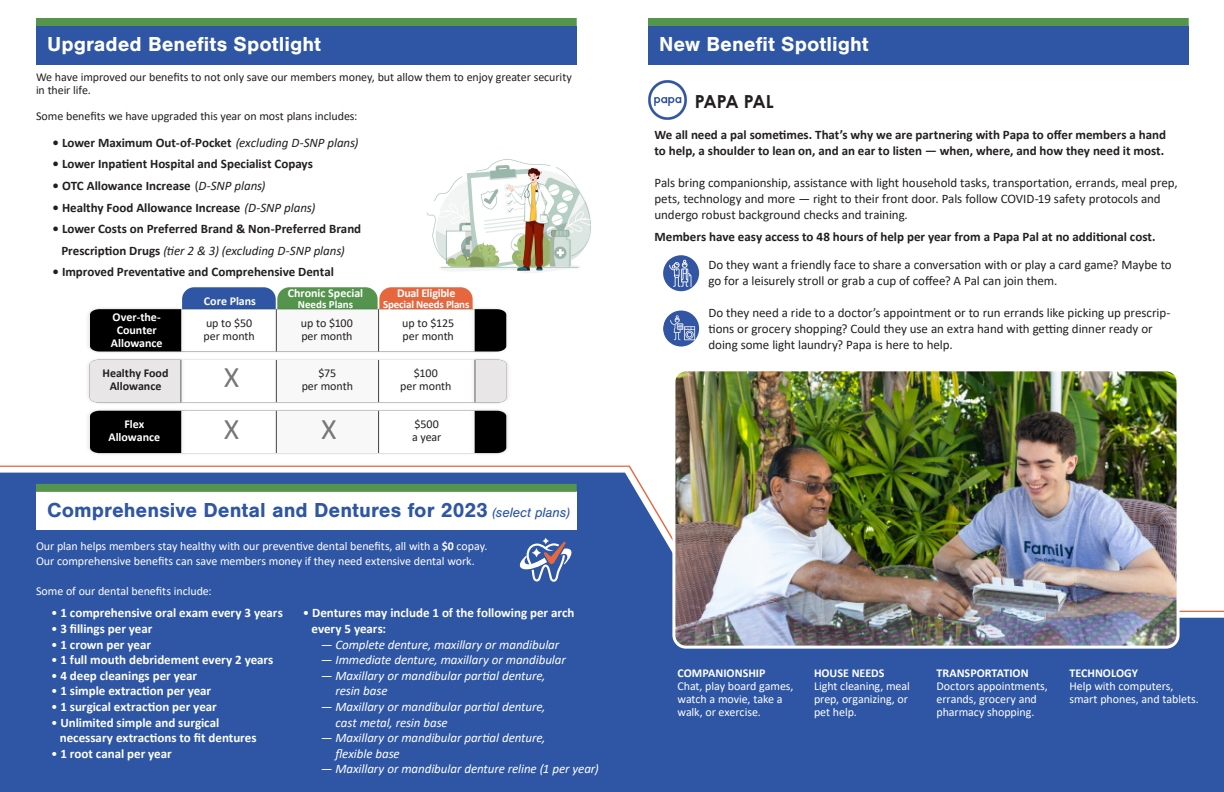
<style>
.page{position:relative;width:1224px;height:792px;background:#fff}
.page>*{position:absolute;margin:0;border:0;box-sizing:border-box;transform-origin:0 0}
.t1{font:30px "Calibri";color:#77777a}
.t2{font:700 21px "Nimbus San";color:#2e56a4}
.t3{font:700 21px "Nimbus San";color:#fff}
.t4{font:700 18px "Century Gothic Pro";letter-spacing:-.08em;color:#231f20}
.t5{font:13px/16px "Calibri";letter-spacing:-.005em;color:#231f20}
.t6{font:700 13px/16px "Calibri";letter-spacing:-.005em;color:#231f20}
.t7{font:700 13px "Calibri";letter-spacing:-.005em;color:#fff}
.t8{font:italic 13px "Calibri";letter-spacing:-.005em;color:#fff}
.t9{font:italic 13px "Calibri";letter-spacing:-.005em;color:#231f20}
.t10{font:12px/13px "Calibri";letter-spacing:-.005em;color:#fff}
.t11{font:12px/13px "Calibri";letter-spacing:-.005em;color:#231f20}
.t12{font:700 12px "Calibri";color:#fff}
.t13{font:700 12px "Calibri";color:#231f20}
.t14{font:700 12px "Calibri";letter-spacing:-.025em;color:#fff}
.t15{font:700 11px "Calibri";letter-spacing:-.015em;color:#fff}
.s1{font-weight:400;font-style:italic}
.s2{font-weight:400}
.s3{font-weight:700;font-style:normal}
.s4{font-weight:400;font-style:italic;font-size:14px}
.s5{font-weight:700}
</style>
<div class="page">
<svg style="left:0;top:466px;width:634px;height:7px"></svg>
<div style="left:0;top:473px;width:1224px;height:319px;background:#2e56a4"></div>
<img style="left:427px;top:159px;width:164px;height:114px">
<div style="left:36px;top:26px;width:541px;height:38px;background:#2e56a4"></div>
<div style="left:36px;top:18px;width:541px;height:8px;background:#54944d"></div>
<div style="left:36px;top:492px;width:541px;height:38px;background:#fff"></div>
<div style="left:36px;top:484px;width:541px;height:8px;background:#54944d"></div>
<div style="left:648px;top:26px;width:541px;height:38px;background:#2e56a4"></div>
<div style="left:648px;top:18px;width:541px;height:8px;background:#54944d"></div>
<img style="left:648px;top:80px;width:39px;height:39px">
<img style="left:663px;top:255px;width:36px;height:36px;border-radius:18px">
<img style="left:663px;top:311px;width:36px;height:36px;border-radius:18px">
<svg style="left:519px;top:538px;width:54px;height:44px"></svg>
<img style="left:674px;top:372px;width:504px;height:275px">
<div style="left:672px;top:368px;width:508px;height:281px;border:3px solid #fff;border-radius:12px"></div>
<svg style="left:182px;top:287px;width:291px;height:16px;background:#807b6f"></svg>
<img style="left:88px;top:303px;width:421px;height:151px">
<p class="t3" style="left:47px;top:33px;width:275px">Upgraded Benefits Spotlight</p>
<p class="t11" style="left:36px;top:70px;width:538px">We have improved our benefits to not only save our members money, but allow them to enjoy greater security in their life.</p>
<p class="t11" style="left:36px;top:109px;width:323px">Some benefits we have upgraded this year on most plans includes:</p>
<p class="t6" style="left:53px;top:134px;width:307px">• Lower Maximum Out-of-Pocket <span class="s1">(excluding D-SNP plans)</span></p>
<p class="t6" style="left:53px;top:156px;width:262px">• Lower Inpatient Hospital and Specialist Copays</p>
<p class="t6" style="left:53px;top:177px;width:215px">• OTC Allowance Increase <span class="s2">(</span><span class="s1">D-SNP plans)</span></p>
<p class="t6" style="left:53px;top:199px;width:264px">• Healthy Food Allowance Increase <span class="s1">(D-SNP plans)</span></p>
<p class="t6" style="left:53px;top:221px;width:310px">• Lower Costs on Preferred Brand &amp; Non-Preferred Brand</p>
<p class="t9" style="left:61px;top:241px;width:285px"><span class="s3">Prescription Drugs</span> (tier 2 &amp; 3) (excluding D-SNP plans)</p>
<p class="t6" style="left:53px;top:264px;width:283px">• Improved Preventative and Comprehensive Dental</p>
<p class="t12" style="left:204px;top:292px;width:54px">Core Plans</p>
<p class="t12" style="left:288px;top:284px;width:77px">Chronic Special</p>
<p class="t15" style="left:298px;top:296px;width:57px">Needs Plans</p>
<p class="t14" style="left:397px;top:284px;width:60px">Dual Eligible</p>
<p class="t15" style="left:383px;top:296px;width:88px">Special Needs Plans</p>
<p class="t12" style="left:113px;top:309px;width:50px">Over-the-</p>
<p class="t12" style="left:117px;top:322px;width:41px">Counter</p>
<p class="t12" style="left:111px;top:335px;width:53px">Allowance</p>
<p class="t11" style="left:206px;top:316px;width:48px">up to $50</p>
<p class="t11" style="left:204px;top:329px;width:53px">per month</p>
<p class="t11" style="left:301px;top:316px;width:54px">up to $100</p>
<p class="t11" style="left:301px;top:329px;width:53px">per month</p>
<p class="t11" style="left:402px;top:316px;width:53px">up to $125</p>
<p class="t11" style="left:403px;top:329px;width:53px">per month</p>
<p class="t13" style="left:103px;top:365px;width:68px">Healthy Food</p>
<p class="t13" style="left:110px;top:378px;width:53px">Allowance</p>
<p class="t1" style="left:224px;top:356px;width:17px">X</p>
<p class="t11" style="left:318px;top:366px;width:19px">$75</p>
<p class="t11" style="left:302px;top:379px;width:53px">per month</p>
<p class="t11" style="left:414px;top:366px;width:25px">$100</p>
<p class="t11" style="left:400px;top:379px;width:53px">per month</p>
<p class="t12" style="left:124px;top:416px;width:21px">Flex</p>
<p class="t12" style="left:108px;top:429px;width:53px">Allowance</p>
<p class="t1" style="left:224px;top:409px;width:17px">X</p>
<p class="t1" style="left:321px;top:409px;width:17px">X</p>
<p class="t11" style="left:415px;top:417px;width:26px">$500</p>
<p class="t11" style="left:412px;top:430px;width:31px">a year</p>
<p class="t2" style="left:47px;top:499px;width:525px">Comprehensive Dental and Dentures for 2023 <span class="s4">(select plans)</span></p>
<p class="t10" style="left:36px;top:540px;width:453px">Our plan helps members stay healthy with our preventive dental benefits, all with a <span class="s5">$0</span> copay.</p>
<p class="t10" style="left:36px;top:555px;width:440px">Our comprehensive benefits can save members money if they need extensive dental work.</p>
<p class="t10" style="left:36px;top:585px;width:177px">Some of our dental benefits include:</p>
<p class="t7" style="left:51px;top:604px;width:233px"><span class="s2">•</span> 1 comprehensive oral exam every 3 years</p>
<p class="t7" style="left:51px;top:620px;width:103px"><span class="s2">•</span> 3 fillings per year</p>
<p class="t7" style="left:51px;top:635px;width:102px"><span class="s2">•</span> 1 crown per year</p>
<p class="t7" style="left:51px;top:651px;width:224px"><span class="s2">•</span> 1 full mouth debridement every 2 years</p>
<p class="t7" style="left:51px;top:666px;width:148px"><span class="s2">•</span> 4 deep cleanings per year</p>
<p class="t7" style="left:51px;top:682px;width:162px"><span class="s2">•</span> 1 simple extraction per year</p>
<p class="t7" style="left:51px;top:698px;width:167px"><span class="s2">•</span> 1 surgical extraction per year</p>
<p class="t7" style="left:51px;top:713px;width:170px"><span class="s2">•</span> Unlimited simple and surgical</p>
<p class="t7" style="left:60px;top:729px;width:198px">necessary extractions to fit dentures</p>
<p class="t7" style="left:51px;top:744px;width:122px"><span class="s2">•</span> 1 root canal per year</p>
<p class="t7" style="left:303px;top:604px;width:273px"><span class="s2">•</span> Dentures may include 1 of the following per arch</p>
<p class="t7" style="left:312px;top:619px;width:76px">every 5 years:</p>
<p class="t8" style="left:321px;top:635px;width:240px">— Complete denture, maxillary or mandibular</p>
<p class="t8" style="left:321px;top:651px;width:247px">— Immediate denture, maxillary or mandibular</p>
<p class="t8" style="left:321px;top:666px;width:226px">— Maxillary or mandibular partial denture,</p>
<p class="t8" style="left:335px;top:682px;width:54px">resin base</p>
<p class="t8" style="left:321px;top:698px;width:226px">— Maxillary or mandibular partial denture,</p>
<p class="t8" style="left:335px;top:713px;width:114px">cast metal, resin base</p>
<p class="t8" style="left:321px;top:729px;width:226px">— Maxillary or mandibular partial denture,</p>
<p class="t8" style="left:335px;top:744px;width:66px">flexible base</p>
<p class="t8" style="left:321px;top:760px;width:280px">— Maxillary or mandibular denture reline (1 per year)</p>
<p class="t3" style="left:659px;top:33px;width:211px">New Benefit Spotlight</p>
<p class="t4" style="left:695px;top:90px;width:80px">PAPA PAL</p>
<p class="t6" style="left:654px;top:126px;width:513px">We all need a pal sometimes. That’s why we are partnering with Papa to offer members a hand to help, a shoulder to lean on, and an ear to listen — when, where, and how they need it most.</p>
<p class="t5" style="left:654px;top:174px;width:525px">Pals bring companionship, assistance with light household tasks, transportation, errands, meal prep, pets, technology and more — right to their front door. Pals follow COVID-19 safety protocols and undergo robust background checks and training.</p>
<p class="t6" style="left:654px;top:228px;width:503px">Members have easy access to 48 hours of help per year from a Papa Pal at no additional cost.</p>
<p class="t5" style="left:708px;top:256px;width:465px">Do they want a friendly face to share a conversation with or play a card game? Maybe to go for a leisurely stroll or grab a cup of coffee? A Pal can join them.</p>
<p class="t5" style="left:708px;top:304px;width:463px">Do they need a ride to a doctor’s appointment or to run errands like picking up prescrip&shy;tions or grocery shopping? Could they use an extra hand with getting dinner ready or doing some light laundry? Papa is here to help.</p>
<p class="t12" style="left:678px;top:664px;width:90px">COMPANIONSHIP</p>
<p class="t10" style="left:678px;top:679px;width:118px">Chat, play board games, watch a movie, take a walk, or exercise.</p>
<p class="t12" style="left:814px;top:664px;width:72px">HOUSE NEEDS</p>
<p class="t10" style="left:814px;top:679px;width:97px">Light cleaning, meal prep, organizing, or pet help.</p>
<p class="t12" style="left:936px;top:665px;width:94px">TRANSPORTATION</p>
<p class="t10" style="left:936px;top:679px;width:113px">Doctors appointments, errands, grocery and pharmacy shopping.</p>
<p class="t12" style="left:1069px;top:665px;width:70px">TECHNOLOGY</p>
<p class="t10" style="left:1069px;top:679px;width:131px">Help with computers, smart phones, and tablets.</p>
</div>
